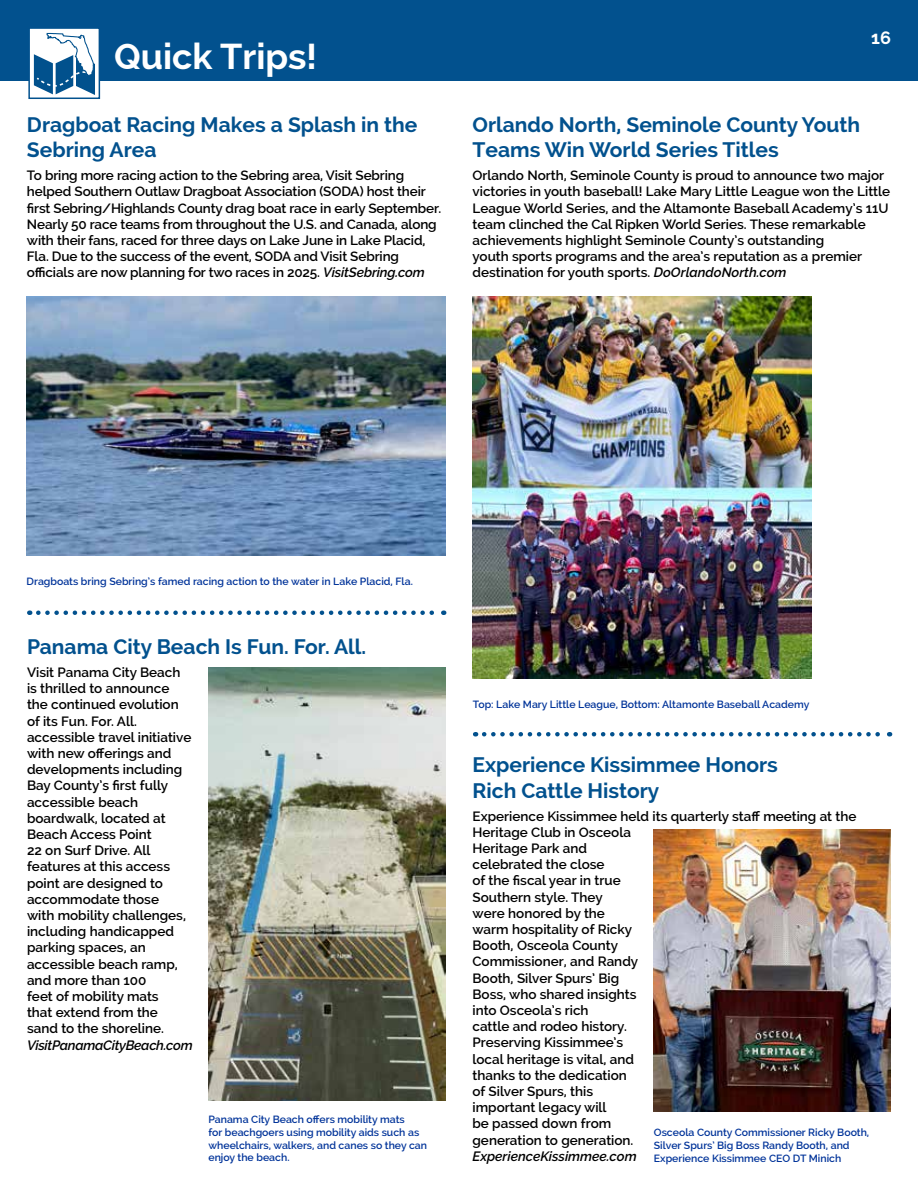
<style>
.page{position:relative;width:918px;height:1188px;background:#fff}
.page>*{position:absolute;margin:0;border:0;box-sizing:border-box;transform-origin:0 0}
.t1{font:700 36px "Raleway";color:#fff}
.t2{font:700 21px/25.2px "Raleway";color:#02518e}
.t3{font:700 18px "Raleway";color:#fff}
.t4{font:600 13.5px/16.2px "Raleway";color:#000}
.t5{font:italic 600 13.5px "Raleway";letter-spacing:-.02em;color:#000}
.t6{font:italic 600 13.5px "Raleway";color:#000}
.t7{font:600 10.5px/12.6px "Raleway";color:#039}
.s1{font-style:italic}
</style>
<div class="page">
<div style="left:0;top:0;width:918px;height:81px;background:#02518e"></div>
<div style="left:29px;top:28px;width:70px;height:70px;background:#fff"></div>
<svg style="left:34px;top:33px;width:61px;height:62px"></svg>
<div style="left:28px;top:27px;width:72px;height:72px;border:2px solid #02518e"></div>
<img style="left:27px;top:297px;width:418px;height:259px">
<svg style="left:38px;top:610px;width:406px;height:5px"></svg>
<svg style="left:484px;top:732px;width:406px;height:4px"></svg>
<img style="left:473px;top:297px;width:339px;height:382px">
<img style="left:208px;top:667px;width:238px;height:433px">
<img style="left:654px;top:829px;width:237px;height:283px">
<h1 class="t1" style="left:114px;top:36px;width:204px">Quick Trips!</h1>
<h2 class="t2" style="left:27px;top:112px;width:392px">Dragboat Racing Makes a Splash in the<br>Sebring Area</h2>
<p class="t4" style="left:27px;top:167px;width:416px">To bring more racing action to the Sebring area, Visit Sebring helped Southern Outlaw Dragboat Association (SODA) host their first Sebring/Highlands County drag boat race in early September.<br>Nearly 50 race teams from throughout the U.S. and Canada, along with their fans, raced for three days on Lake June in Lake Placid, Fla. Due to the success of the event, SODA and Visit Sebring officials are now planning for two races in 2025. <span class="s1">VisitSebring.com</span></p>
<h3 class="t3" style="left:871px;top:27px;width:21px">16</h3>
<h2 class="t2" style="left:473px;top:112px;width:389px">Orlando North, Seminole County Youth<br>Teams Win World Series Titles</h2>
<p class="t4" style="left:473px;top:167px;width:419px">Orlando North, Seminole County is proud to announce two major victories in youth baseball! Lake Mary Little League won the Little League World Series, and the Altamonte Baseball Academy’s 11U team clinched the Cal Ripken World Series. These remarkable achievements highlight Seminole County’s outstanding<br>youth sports programs and the area’s reputation as a premier destination for youth sports. <span class="s1">DoOrlandoNorth.com</span></p>
<p class="t7" style="left:27px;top:575px;width:388px">Dragboats bring Sebring’s famed racing action to the water in Lake Placid, Fla.</p>
<h2 class="t2" style="left:27px;top:634px;width:341px">Panama City Beach Is Fun. For. All.</h2>
<p class="t4" style="left:27px;top:664px;width:166px">Visit Panama City Beach is thrilled to announce the continued evolution of its Fun. For. All. accessible travel initiative with new offerings and developments including<br>Bay County’s first fully accessible beach boardwalk, located at<br>Beach Access Point<br>22 on Surf Drive. All features at this access point are designed to accommodate those<br>with mobility challenges, including handicapped parking spaces, an accessible beach ramp, and more than 100<br>feet of mobility mats<br>that extend from the sand to the shoreline.</p>
<p class="t5" style="left:27px;top:1037px;width:167px">VisitPanamaCityBeach.com</p>
<p class="t7" style="left:208px;top:1113px;width:220px">Panama City Beach offers mobility mats<br>for beachgoers using mobility aids such as wheelchairs, walkers, and canes so they can enjoy the beach.</p>
<p class="t7" style="left:473px;top:698px;width:338px">Top: Lake Mary Little League, Bottom: Altamonte Baseball Academy</p>
<h2 class="t2" style="left:473px;top:753px;width:307px">Experience Kissimmee Honors<br>Rich Cattle History</h2>
<p class="t4" style="left:473px;top:808px;width:385px">Experience Kissimmee held its quarterly staff meeting at the<br>Heritage Club in Osceola<br>Heritage Park and<br>celebrated the close<br>of the fiscal year in true<br>Southern style. They<br>were honored by the<br>warm hospitality of Ricky<br>Booth, Osceola County<br>Commissioner, and Randy<br>Booth, Silver Spurs’ Big<br>Boss, who shared insights<br>into Osceola’s rich<br>cattle and rodeo history.<br>Preserving Kissimmee’s<br>local heritage is vital, and<br>thanks to the dedication<br>of Silver Spurs, this<br>important legacy will<br>be passed down from<br>generation to generation.</p>
<p class="t6" style="left:473px;top:1148px;width:166px">ExperienceKissimmee.com</p>
<p class="t7" style="left:654px;top:1126px;width:217px">Osceola County Commissioner Ricky Booth,<br>Silver Spurs’ Big Boss Randy Booth, and<br>Experience Kissimmee CEO DT Minich</p>
</div>
